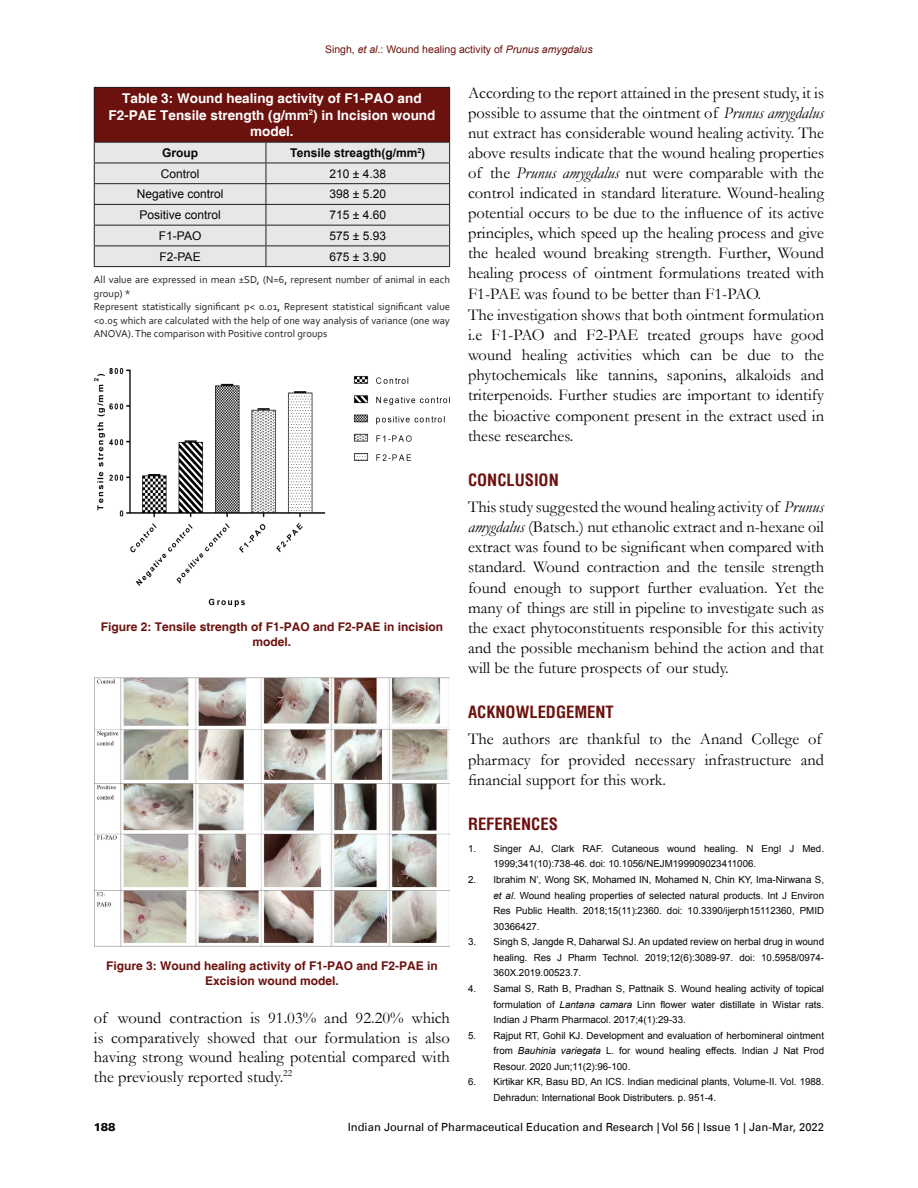
<style>
.page{position:relative;width:918px;height:1188px;background:#fff}
.page>*{position:absolute;margin:0;border:0;box-sizing:border-box;transform-origin:0 0}
.Body_Text{font:16.5px/20.1px "Garamond";color:#050406;text-align:justify}
.t1{font:700 condensed 16.5px "Helvetica";color:#6c120e}
.Table_Caption{font:700 13.5px/16.5px "Helvetica";color:#fff;text-align:center}
.Fig_caption{font:700 12px/15px "Helvetica";color:#6c120e;text-align:center}
.Tb_Txt{font:12px "Arial";color:#050406}
.TCH{font:700 12px "Arial";color:#050406}
.t2{font:11.25px "Univers LT";color:#050406}
.t3{font:900 11.25px "Univers LT";color:#050406}
.Table_leg{font:10.5px/13.5px "Corbel";color:#231f20}
.t4{font:10.5px "Arial";color:#6c120e}
.t5{font:9.75px/15.6px "Arial";color:#050406;text-align:justify}
.s1{font-style:italic}
</style>
<div class="page">
<div style="left:94px;top:87px;width:356px;height:55px;background:#6c120e"></div>
<div style="left:95px;top:143px;width:354px;height:123px;background:#e6e7e9"></div>
<hr style="left:94px;top:87px;width:172px;height:1px;background:#231f20">
<hr style="left:94px;top:88px;width:1px;height:54px;background:#231f20">
<hr style="left:266px;top:87px;width:184px;height:1px;background:#231f20">
<hr style="left:449px;top:88px;width:1px;height:54px;background:#231f20">
<hr style="left:94px;top:142px;width:172px;height:1px;background:#231f20">
<hr style="left:266px;top:142px;width:184px;height:1px;background:#231f20">
<hr style="left:94px;top:163px;width:172px;height:1px;background:#231f20">
<hr style="left:266px;top:163px;width:184px;height:1px;background:#231f20">
<hr style="left:94px;top:183px;width:172px;height:1px;background:#231f20">
<hr style="left:266px;top:183px;width:184px;height:1px;background:#231f20">
<hr style="left:94px;top:204px;width:172px;height:1px;background:#231f20">
<hr style="left:266px;top:204px;width:184px;height:1px;background:#231f20">
<hr style="left:94px;top:225px;width:172px;height:1px;background:#231f20">
<hr style="left:266px;top:225px;width:184px;height:1px;background:#231f20">
<hr style="left:94px;top:246px;width:172px;height:1px;background:#231f20">
<svg style="left:94px;top:143px;width:1px;height:123px"></svg>
<hr style="left:266px;top:246px;width:184px;height:1px;background:#231f20">
<svg style="left:266px;top:143px;width:1px;height:123px"></svg>
<svg style="left:449px;top:143px;width:1px;height:123px"></svg>
<hr style="left:94px;top:266px;width:172px;height:1px;background:#231f20">
<hr style="left:266px;top:266px;width:184px;height:1px;background:#231f20">
<img style="left:94px;top:368px;width:356px;height:239px">
<img style="left:94px;top:677px;width:356px;height:270px">
<p class="t4" style="left:325px;top:42px;width:269px">Singh, <span class="s1">et al</span>.: Wound healing activity of <span class="s1">Prunus amygdalus</span></p>
<p class="Table_Caption" style="left:109px;top:91px;width:328px">Table 3: Wound healing activity of F1-PAO and<br>F2-PAE Tensile strength (g/mm<sup>2</sup>) in Incision wound model.</p>
<p class="TCH" style="left:162px;top:145px;width:37px">Group</p>
<p class="TCH" style="left:290px;top:145px;width:137px">Tensile streagth(g/mm<sup>2</sup>)</p>
<p class="Tb_Txt" style="left:161px;top:166px;width:40px">Control</p>
<p class="Tb_Txt" style="left:329px;top:166px;width:58px">210 ± 4.38</p>
<p class="Tb_Txt" style="left:137px;top:186px;width:88px">Negative control</p>
<p class="Tb_Txt" style="left:329px;top:186px;width:58px">398 ± 5.20</p>
<p class="Tb_Txt" style="left:139px;top:207px;width:83px">Positive control</p>
<p class="Tb_Txt" style="left:329px;top:207px;width:58px">715 ± 4.60</p>
<p class="Tb_Txt" style="left:159px;top:228px;width:44px">F1-PAO</p>
<p class="Tb_Txt" style="left:329px;top:228px;width:58px">575 ± 5.93</p>
<p class="Tb_Txt" style="left:160px;top:249px;width:43px">F2-PAE</p>
<p class="Tb_Txt" style="left:329px;top:249px;width:58px">675 ± 3.90</p>
<p class="Table_leg" style="left:94px;top:273px;width:358px">All value are expressed in mean ±SD, (N=6, represent number of animal in each group) *</p>
<p class="Table_leg" style="left:94px;top:300px;width:358px;text-align:justify">Represent statistically significant p&lt; 0.01, Represent statistical significant value &lt;0.05 which are calculated with the help of one way analysis of variance (one way ANOVA). The comparison with Positive control groups</p>
<p class="Fig_caption" style="left:101px;top:620px;width:344px">Figure 2: Tensile strength of F1-PAO and F2-PAE in incision model.</p>
<p class="Fig_caption" style="left:106px;top:959px;width:333px">Figure 3: Wound healing activity of F1-PAO and F2-PAE in<br>Excision wound model.</p>
<p class="Body_Text" style="left:94px;top:1008px;width:358px;line-height:19.5px">of wound contraction is 91.03% and 92.20% which is comparatively showed that our formulation is also having strong wound healing potential compared with the previously reported study.<sup>22</sup></p>
<p class="Body_Text" style="left:468px;top:82px;width:358px">According to the report attained in the present study, it is possible to assume that the ointment of <span class="s1">Prunus amygdalus </span>nut extract has considerable wound healing activity. The above results indicate that the wound healing properties of the <span class="s1">Prunus amygdalus</span> nut were comparable with the control indicated in standard literature. Wound-healing potential occurs to be due to the influence of its active principles, which speed up the healing process and give the healed wound breaking strength. Further, Wound healing process of ointment formulations treated with F1-PAE was found to be better than F1-PAO.</p>
<p class="Body_Text" style="left:468px;top:304px;width:358px">The investigation shows that both ointment formulation i.e F1-PAO and F2-PAE treated groups have good wound healing activities which can be due to the phytochemicals like tannins, saponins, alkaloids and triterpenoids. Further studies are important to identify the bioactive component present in the extract used in these researches.</p>
<h1 class="t1" style="left:468px;top:469px;width:92px">CONCLUSION</h1>
<p class="Body_Text" style="left:468px;top:497px;width:358px">This study suggested the wound healing activity of <span class="s1">Prunus amygdalus</span> (Batsch.) nut ethanolic extract and n-hexane oil extract was found to be significant when compared with standard. Wound contraction and the tensile strength found enough to support further evaluation. Yet the many of things are still in pipeline to investigate such as the exact phytoconstituents responsible for this activity and the possible mechanism behind the action and that will be the future prospects of our study.</p>
<h1 class="t1" style="left:468px;top:701px;width:147px">ACKNOWLEDGEMENT</h1>
<p class="Body_Text" style="left:468px;top:729px;width:358px;text-align:left">The authors are thankful to the Anand College of pharmacy for provided necessary infrastructure and financial support for this work.</p>
<h1 class="t1" style="left:468px;top:813px;width:91px">REFERENCES</h1>
<p class="t5" style="left:494px;top:841px;width:332px;text-indent:-26px">1. Singer AJ, Clark RAF. Cutaneous wound healing. N Engl J Med.<br>1999;341(10):738-46. doi: 10.1056/NEJM199909023411006.</p>
<p class="t5" style="left:494px;top:872px;width:332px;text-indent:-26px">2. Ibrahim N’, Wong SK, Mohamed IN, Mohamed N, Chin KY, Ima-Nirwana S, <span class="s1">et al</span>. Wound healing properties of selected natural products. Int J Environ Res Public Health. 2018;15(11):2360. doi: 10.3390/ijerph15112360, PMID 30366427.</p>
<p class="t5" style="left:494px;top:934px;width:332px;text-indent:-26px">3. Singh S, Jangde R, Daharwal SJ. An updated review on herbal drug in wound healing. Res J Pharm Technol. 2019;12(6):3089-97. doi: 10.5958/0974- 360X.2019.00523.7.</p>
<p class="t5" style="left:494px;top:981px;width:332px;text-indent:-26px">4. Samal S, Rath B, Pradhan S, Pattnaik S. Wound healing activity of topical formulation of <span class="s1">Lantana camara</span> Linn flower water distillate in Wistar rats.<br>Indian J Pharm Pharmacol. 2017;4(1):29-33.</p>
<p class="t5" style="left:494px;top:1028px;width:332px;text-indent:-26px">5. Rajput RT, Gohil KJ. Development and evaluation of herbomineral ointment from <span class="s1">Bauhinia variegata</span> L. for wound healing effects. Indian J Nat Prod Resour. 2020 Jun;11(2):96-100.</p>
<p class="t5" style="left:494px;top:1074px;width:332px;text-indent:-26px">6. Kirtikar KR, Basu BD, An ICS. Indian medicinal plants, Volume-ΙΙ. Vol. 1988.<br>Dehradun: International Book Distributers. p. 951-4.</p>
<p class="t3" style="left:94px;top:1120px;width:24px">188</p>
<p class="t2" style="left:348px;top:1120px;width:478px">Indian Journal of Pharmaceutical Education and Research | Vol 56 | Issue 1 | Jan-Mar, 2022</p>
</div>
